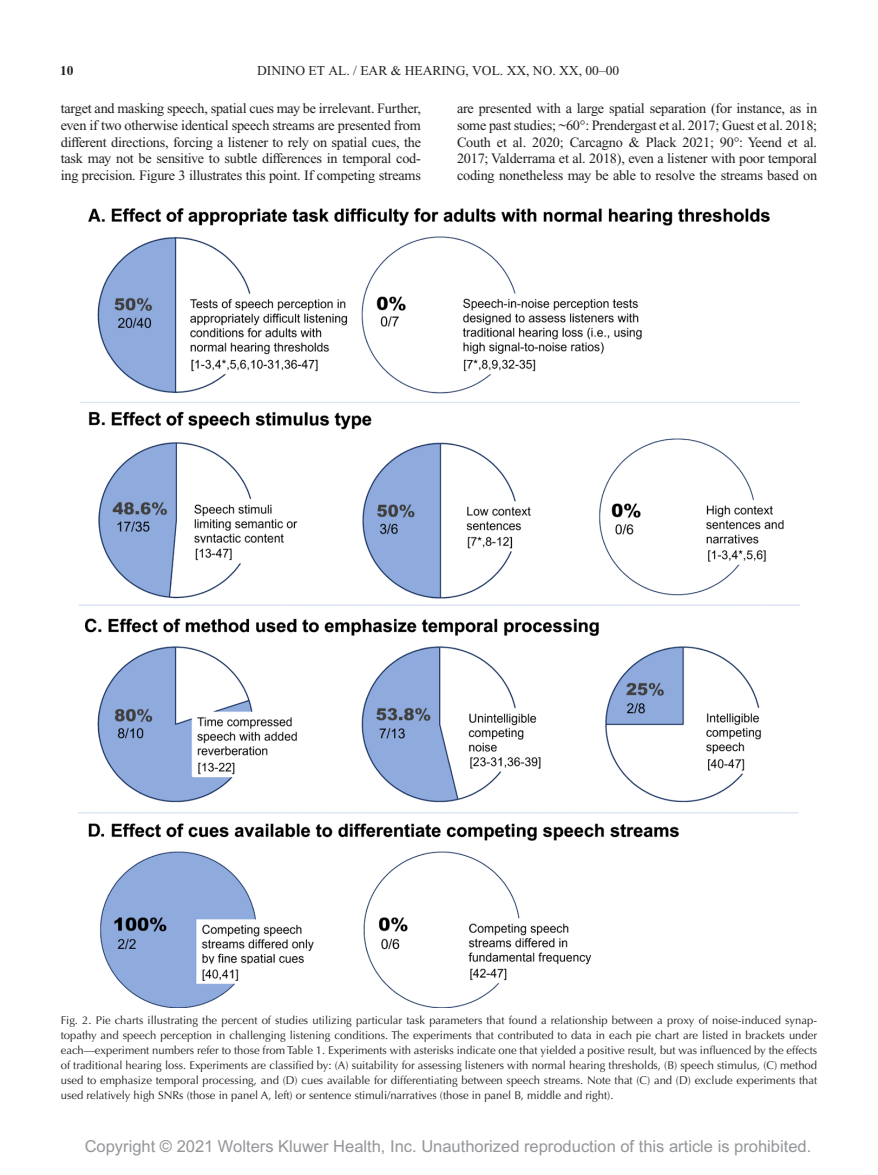
<style>
.page{position:relative;width:878px;height:1175px;background:#fff}
.page>*{position:absolute;margin:0;border:0;box-sizing:border-box;transform-origin:0 0}
.t1{font:16.5px "Arial MT Std";color:#939598}
.t2{font:14.25px/16.5px "Times New Roman PS Std";letter-spacing:-.015em;color:#231f20;text-align:justify}
.t3{font:13.5px "Times New Roman PS Std";color:#231f20}
.t4{font:700 13.5px "Times New Roman PS Std";color:#231f20}
.t5{font:11.25px/15px "Optima LT Std";color:#231f20;text-align:justify}
</style>
<div class="page">
<img style="left:79px;top:208px;width:720px;height:799px">
<p class="t4" style="left:60px;top:63px;width:15px">10</p>
<p class="t3" style="left:257px;top:63px;width:363px">DININO ET AL. / EAR &amp; HEARING, VOL. XX, NO. XX, 00–00</p>
<p class="t2" style="left:61px;top:100px;width:362px">target and masking speech, spatial cues may be irrelevant. Further, even if two otherwise identical speech streams are presented from different directions, forcing a listener to rely on spatial cues, the task may not be sensitive to subtle differences in temporal cod&shy;ing precision. Figure 3 illustrates this point. If competing streams</p>
<p class="t2" style="left:457px;top:100px;width:362px">are presented with a large spatial separation (for instance, as in some past studies; ~60°: Prendergast et al. 2017; Guest et al. 2018; Couth et al. 2020; Carcagno &amp; Plack 2021; 90°: Yeend et al.<br>2017; Valderrama et al. 2018), even a listener with poor temporal coding nonetheless may be able to resolve the streams based on</p>
<p class="t5" style="left:61px;top:1013px;width:758px">Fig. 2. Pie charts illustrating the percent of studies utilizing particular task parameters that found a relationship between a proxy of noise-induced synap&shy;topathy and speech perception in challenging listening conditions. The experiments that contributed to data in each pie chart are listed in brackets under each—experiment numbers refer to those from Table 1. Experiments with asterisks indicate one that yielded a positive result, but was influenced by the effects of traditional hearing loss. Experiments are classified by: (A) suitability for assessing listeners with normal hearing thresholds, (B) speech stimulus, (C) method used to emphasize temporal processing, and (D) cues available for differentiating between speech streams. Note that (C) and (D) exclude experiments that used relatively high SNRs (those in panel A, left) or sentence stimuli/narratives (those in panel B, middle and right).</p>
<h1 class="t1" style="left:85px;top:1136px;width:728px">Copyright © 2021 Wolters Kluwer Health, Inc. Unauthorized reproduction of this article is prohibited.</h1>
</div>
